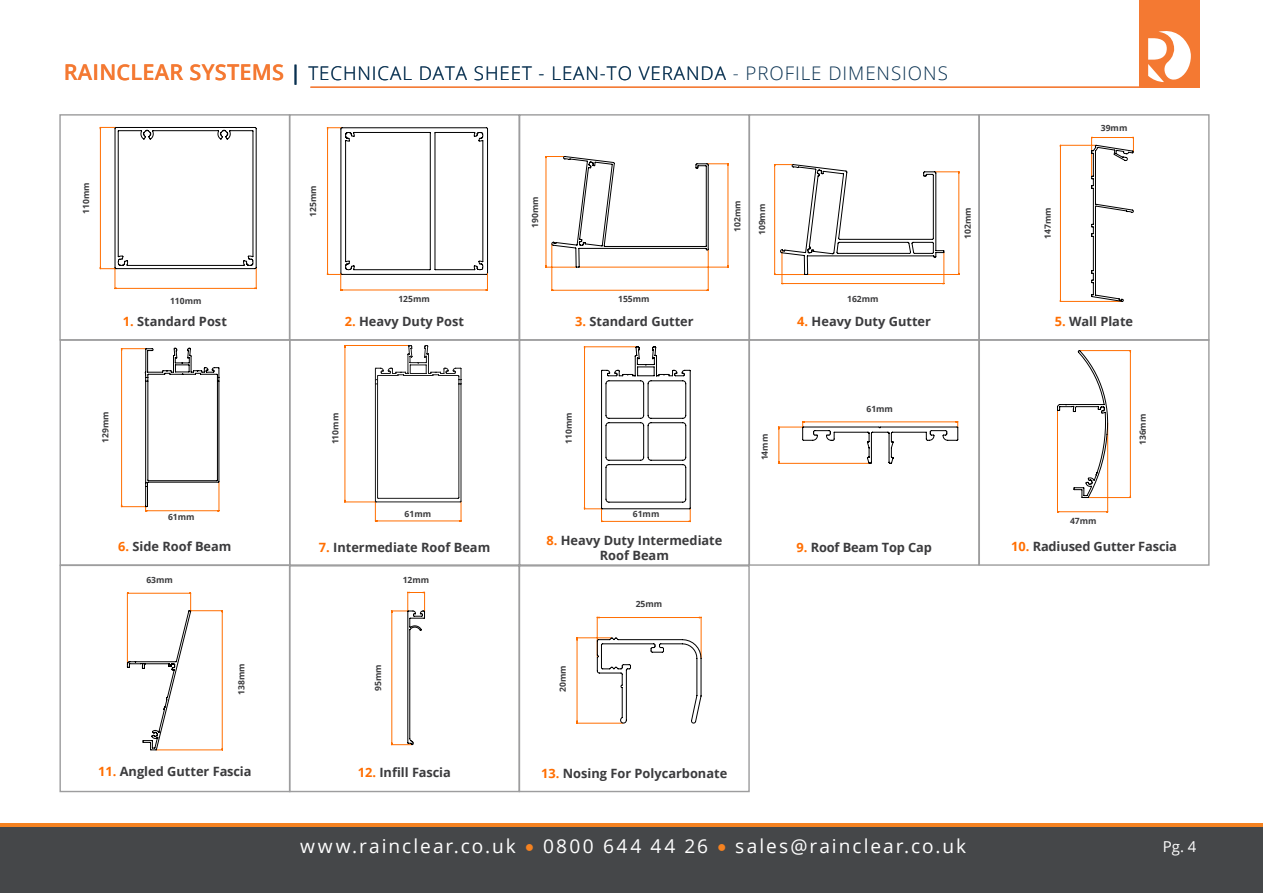
<style>
.page{position:relative;width:1263px;height:893px;background:#fff}
.page>*{position:absolute;margin:0;border:0;box-sizing:border-box;transform-origin:0 0}
.t1{font:19.2px "Open Sans";letter-spacing:.105em;color:#fff}
.t2{font:300 18.75px "Open Sans";letter-spacing:.05em;color:#083050}
.t3{font:15px "Open Sans";color:#fff}
.t4{font:700 12.75px/15.5px "Open Sans";color:#3b3b3d;text-align:center}
.t5{font:700 8.55px "Open Sans";color:#3b3b3d}
.s1{font-weight:600;font-size:21.75px;color:#f47932}
.s2{font-weight:600;font-size:19.95px}
.s3{color:#ff6e00}
.s4{color:#f58220}
</style>
<div class="page">
<svg style="left:100px;top:127px;width:157px;height:162px"></svg>
<div style="left:59px;top:114px;width:231px;height:227px;border:1px solid #9d9d9e"></div>
<hr style="left:577px;top:638px;width:1px;height:85px;background:#ff6e00">
<hr style="left:576px;top:723px;width:47px;height:1px;background:#ff6e00">
<hr style="left:576px;top:637px;width:35px;height:1px;background:#ff6e00">
<hr style="left:597px;top:617px;width:104px;height:1px;background:#ff6e00">
<hr style="left:701px;top:617px;width:1px;height:41px;background:#ff6e00">
<hr style="left:597px;top:617px;width:1px;height:40px;background:#ff6e00">
<svg style="left:597px;top:637px;width:105px;height:87px"></svg>
<div style="left:519px;top:565px;width:231px;height:227px;border:1px solid #9d9d9e"></div>
<div style="left:289px;top:114px;width:231px;height:227px;border:1px solid #9d9d9e"></div>
<svg style="left:584px;top:346px;width:107px;height:176px"></svg>
<div style="left:519px;top:339px;width:231px;height:227px;border:1px solid #9d9d9e"></div>
<hr style="left:552px;top:290px;width:156px;height:1px;background:#ff6e00">
<hr style="left:708px;top:249px;width:1px;height:42px;background:#ff6e00">
<hr style="left:552px;top:244px;width:1px;height:47px;background:#ff6e00">
<svg style="left:545px;top:156px;width:184px;height:112px"></svg>
<div style="left:519px;top:114px;width:231px;height:227px;border:1px solid #9d9d9e"></div>
<svg style="left:778px;top:421px;width:180px;height:43px"></svg>
<hr style="left:782px;top:283px;width:162px;height:1px;background:#ff6e00">
<hr style="left:944px;top:253px;width:1px;height:31px;background:#ff6e00">
<hr style="left:782px;top:252px;width:1px;height:32px;background:#ff6e00">
<svg style="left:774px;top:164px;width:186px;height:111px"></svg>
<div style="left:749px;top:114px;width:231px;height:227px;border:1px solid #9d9d9e"></div>
<hr style="left:1057px;top:511px;width:51px;height:1px;background:#ff6e00">
<hr style="left:1107px;top:423px;width:1px;height:89px;background:#ff6e00">
<hr style="left:1057px;top:410px;width:1px;height:102px;background:#ff6e00">
<hr style="left:1130px;top:351px;width:1px;height:147px;background:#ff6e00">
<hr style="left:1079px;top:350px;width:52px;height:1px;background:#ff6e00">
<hr style="left:1088px;top:497px;width:43px;height:1px;background:#ff6e00">
<svg style="left:1057px;top:350px;width:51px;height:148px"></svg>
<div style="left:978px;top:339px;width:231px;height:227px;border:1px solid #9d9d9e"></div>
<hr style="left:1060px;top:145px;width:1px;height:156px;background:#ff6e00">
<hr style="left:1060px;top:145px;width:36px;height:1px;background:#ff6e00">
<hr style="left:1060px;top:301px;width:62px;height:1px;background:#ff6e00">
<svg style="left:1091px;top:137px;width:43px;height:165px"></svg>
<div style="left:978px;top:114px;width:231px;height:227px;border:1px solid #9d9d9e"></div>
<hr style="left:222px;top:611px;width:1px;height:139px;background:#ff6e00">
<hr style="left:190px;top:610px;width:33px;height:1px;background:#ff6e00">
<hr style="left:156px;top:750px;width:67px;height:1px;background:#ff6e00">
<svg style="left:127px;top:593px;width:64px;height:157px"></svg>
<div style="left:59px;top:565px;width:231px;height:227px;border:1px solid #9d9d9e"></div>
<svg style="left:121px;top:348px;width:99px;height:163px"></svg>
<div style="left:60px;top:339px;width:231px;height:227px;border:1px solid #9d9d9e"></div>
<svg style="left:391px;top:592px;width:34px;height:153px"></svg>
<div style="left:289px;top:565px;width:231px;height:227px;border:1px solid #9d9d9e"></div>
<svg style="left:327px;top:127px;width:161px;height:164px"></svg>
<hr style="left:344px;top:502px;width:32px;height:1px;background:#ff6e00">
<hr style="left:344px;top:345px;width:65px;height:1px;background:#ff6e00">
<hr style="left:345px;top:345px;width:1px;height:157px;background:#ff6e00">
<svg style="left:375px;top:345px;width:87px;height:177px"></svg>
<div style="left:0;top:827px;width:1263px;height:66px;background:#454749"></div>
<hr style="left:0;top:824px;width:1263px;height:3px;background:#f58220">
<div style="left:1139px;top:0;width:60px;height:88px;background:#f47932"></div>
<svg style="left:1148px;top:31px;width:43px;height:51px"></svg>
<hr style="left:310px;top:87px;width:889px;height:1px;background:#f47932">
<h2 class="t2" style="left:64px;top:61px;width:885px"><span class="s1">RAINCLEAR SYSTEMS</span> <span class="s2">|</span> TECHNICAL DATA SHEET - LEAN-TO VERANDA - PROFILE DIMENSIONS</h2>
<p class="t5" style="left:80px;top:214px;width:33px;rotate:-90deg">110mm</p>
<p class="t5" style="left:307px;top:217px;width:33px;rotate:-90deg">125mm</p>
<p class="t5" style="left:529px;top:228px;width:33px;rotate:-90deg">190mm</p>
<p class="t5" style="left:756px;top:235px;width:33px;rotate:-90deg">109mm</p>
<p class="t5" style="left:1042px;top:239px;width:33px;rotate:-90deg">147mm</p>
<p class="t5" style="left:731px;top:232px;width:33px;rotate:-90deg">102mm</p>
<p class="t5" style="left:962px;top:239px;width:33px;rotate:-90deg">102mm</p>
<p class="t5" style="left:170px;top:295px;width:33px">110mm</p>
<p class="t5" style="left:398px;top:293px;width:33px">125mm</p>
<p class="t5" style="left:618px;top:293px;width:33px">155mm</p>
<p class="t5" style="left:847px;top:293px;width:33px">162mm</p>
<p class="t5" style="left:1101px;top:122px;width:28px">39mm</p>
<p class="t4" style="left:123px;top:313px;width:106px"><span class="s3">1.</span> Standard Post</p>
<p class="t4" style="left:345px;top:313px;width:121px"><span class="s3">2.</span> Heavy Duty Post</p>
<p class="t4" style="left:575px;top:313px;width:120px"><span class="s3">3.</span> Standard Gutter</p>
<p class="t4" style="left:797px;top:313px;width:135px"><span class="s3">4.</span> Heavy Duty Gutter</p>
<p class="t4" style="left:1055px;top:313px;width:80px"><span class="s3">5.</span> Wall Plate</p>
<p class="t5" style="left:99px;top:443px;width:33px;rotate:-90deg">129mm</p>
<p class="t5" style="left:866px;top:402px;width:28px">61mm</p>
<p class="t5" style="left:329px;top:444px;width:33px;rotate:-90deg">110mm</p>
<p class="t5" style="left:562px;top:444px;width:33px;rotate:-90deg">110mm</p>
<p class="t5" style="left:1137px;top:445px;width:33px;rotate:-90deg">136mm</p>
<p class="t5" style="left:758px;top:460px;width:28px;rotate:-90deg">14mm</p>
<p class="t5" style="left:168px;top:511px;width:28px">61mm</p>
<p class="t4" style="left:118px;top:538px;width:115px"><span class="s3">6.</span> Side Roof Beam</p>
<p class="t5" style="left:405px;top:508px;width:28px">61mm</p>
<p class="t5" style="left:633px;top:508px;width:28px">61mm</p>
<p class="t4" style="left:319px;top:539px;width:173px"><span class="s3">7.</span> Intermediate Roof Beam</p>
<p class="t4" style="left:546px;top:532px;width:178px"><span class="s3">8.</span> Heavy Duty Intermediate<br>Roof Beam</p>
<p class="t5" style="left:146px;top:573px;width:28px">63mm</p>
<p class="t5" style="left:403px;top:573px;width:28px">12mm</p>
<p class="t5" style="left:636px;top:598px;width:28px">25mm</p>
<p class="t4" style="left:796px;top:539px;width:137px"><span class="s3">9.</span> Roof Beam Top Cap</p>
<p class="t5" style="left:1070px;top:515px;width:28px">47mm</p>
<p class="t4" style="left:1011px;top:538px;width:167px"><span class="s3">10.</span> Radiused Gutter Fascia</p>
<p class="t5" style="left:235px;top:694px;width:33px;rotate:-90deg">138mm</p>
<p class="t5" style="left:372px;top:691px;width:28px;rotate:-90deg">95mm</p>
<p class="t5" style="left:557px;top:692px;width:28px;rotate:-90deg">20mm</p>
<p class="t4" style="left:98px;top:764px;width:155px"><span class="s3">11.</span> Angled Gutter Fascia</p>
<p class="t4" style="left:358px;top:765px;width:95px"><span class="s3">12.</span> Infill Fascia</p>
<p class="t4" style="left:541px;top:765px;width:188px"><span class="s3">13.</span> Nosing For Polycarbonate</p>
<h1 class="t1" style="left:300px;top:833px;width:667px">www.rainclear.co.uk <span class="s4">•</span> 0800 644 44 26 <span class="s4">•</span> sales@rainclear.co.uk</h1>
<p class="t3" style="left:1163px;top:836px;width:35px">Pg. 4</p>
</div>
